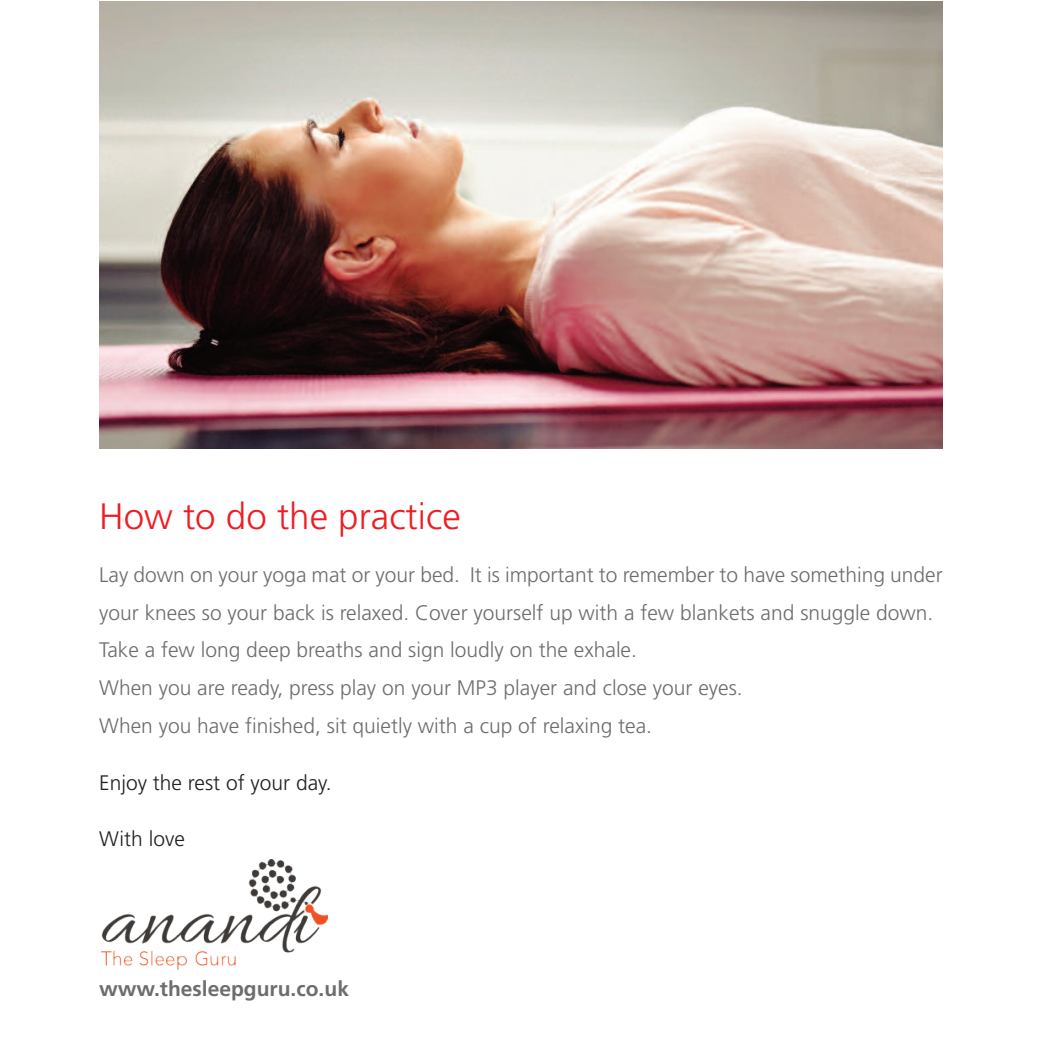
<style>
.page{position:relative;width:1042px;height:1042px;background:#fff}
.page>*{position:absolute;margin:0;border:0;box-sizing:border-box;transform-origin:0 0}
.t1{font:300 36.75px "Frutiger";color:#ee1d23}
.t2{font:300 21px/37.8px "Frutiger";color:#6c6d70}
.t3{font:300 21px "Frutiger";color:#231f20}
.t4{font:700 21px "Frutiger";color:#6c6d70}
</style>
<div class="page">
<img style="left:101px;top:860px;width:227px;height:109px">
<img style="left:99px;top:1px;width:844px;height:447px">
<h1 class="t1" style="left:99px;top:501px;width:363px">How to do the practice</h1>
<p class="t2" style="left:99px;top:557px;width:845px">Lay down on your yoga mat or your bed. It is important to remember to have something under your knees so your back is relaxed. Cover yourself up with a few blankets and snuggle down.<br>Take a few long deep breaths and sign loudly on the exhale.<br>When you are ready, press play on your MP3 player and close your eyes.<br>When you have finished, sit quietly with a cup of relaxing tea.</p>
<p class="t3" style="left:99px;top:774px;width:234px">Enjoy the rest of your day.</p>
<p class="t3" style="left:99px;top:830px;width:87px">With love</p>
<p class="t4" style="left:99px;top:980px;width:251px">www.thesleepguru.co.uk</p>
</div>
